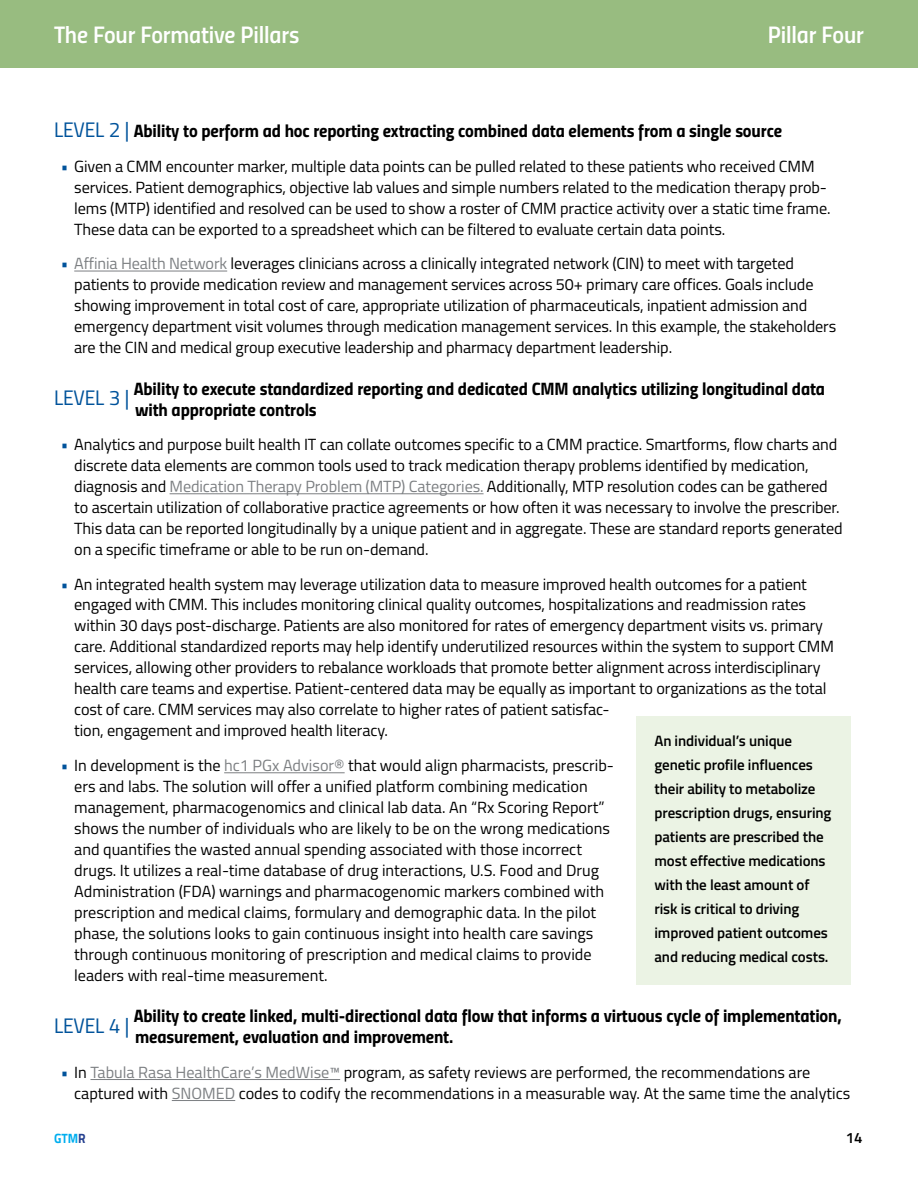
<style>
.page{position:relative;width:918px;height:1188px;background:#fff}
.page>*{position:absolute;margin:0;border:0;box-sizing:border-box;transform-origin:0 0}
.body{font:24px "Titillium Semibold Upright";letter-spacing:-.005em;color:#fff}
.Level_1_-_2_lines{font:21px "Titillium Regular Upright";letter-spacing:-.005em;color:#00539b}
.Level_1_-_2_lines-2{font:18px/21px "Titillium Bold Upright";letter-spacing:-.005em;color:#000}
.Level_1_-_long_state{font:18px "Titillium Bold Upright";letter-spacing:-.005em;color:#000}
.t1{font:16.2px/21px "Titillium";letter-spacing:-.005em;color:#000}
.call_out{font:600 15px/24px "Titillium";letter-spacing:-.005em;color:#000}
.Summary_author{font:600 15px "Titillium";color:#000}
.Summary_author-2{font:700 13.5px "Titillium";color:#00aeef;scale:.9 1}
.s1{font-family:"Titillium Regular Upright";font-size:21px;color:#00539b}
.s2{color:#00539b}
.s3{color:#7c7f82}
.s4{color:#25408f}
</style>
<div class="page">
<hr style="left:74px;top:271px;width:153px;height:1px;background:#7c7f82">
<hr style="left:170px;top:494px;width:314px;height:1px;background:#7c7f82">
<hr style="left:224px;top:773px;width:121px;height:1px;background:#7c7f82">
<hr style="left:90px;top:1079px;width:250px;height:1px;background:#7c7f82">
<hr style="left:172px;top:1100px;width:63px;height:1px;background:#7c7f82">
<div style="left:0;top:0;width:918px;height:68px;background:#98bc80"></div>
<div style="left:636px;top:716px;width:214px;height:269px;background:#ebf3e4"></div>
<p class="body" style="left:54px;top:16px;width:247px">The Four Formative Pillars</p>
<p class="body" style="left:768px;top:16px;width:98px">Pillar Four</p>
<p class="Level_1_-_long_state" style="left:54px;top:117px;width:730px"><span class="s1">LEVEL 2 |</span> Ability to perform ad hoc reporting extracting combined data elements from a single source</p>
<p class="t1" style="left:74px;top:155px;width:758px;text-indent:-14px"><span class="s2">•</span> Given a CMM encounter marker, multiple data points can be pulled related to these patients who received CMM services. Patient demographics, objective lab values and simple numbers related to the medication therapy prob&shy;lems (MTP) identified and resolved can be used to show a roster of CMM practice activity over a static time frame.<br>These data can be exported to a spreadsheet which can be filtered to evaluate certain data points.</p>
<p class="t1" style="left:74px;top:252px;width:763px;text-indent:-14px"><span class="s2">•</span> <span class="s3">Affinia Health Network</span> leverages clinicians across a clinically integrated network (CIN) to meet with targeted patients to provide medication review and management services across 50+ primary care offices. Goals include showing improvement in total cost of care, appropriate utilization of pharmaceuticals, inpatient admission and emergency department visit volumes through medication management services. In this example, the stakeholders are the CIN and medical group executive leadership and pharmacy department leadership.</p>
<p class="Level_1_-_2_lines" style="left:54px;top:382px;width:77px">LEVEL 3 |</p>
<p class="Level_1_-_2_lines-2" style="left:134px;top:377px;width:693px">Ability to execute standardized reporting and dedicated CMM analytics utilizing longitudinal data with appropriate controls</p>
<p class="t1" style="left:74px;top:433px;width:770px;text-indent:-13px"><span class="s2">•</span> Analytics and purpose built health IT can collate outcomes specific to a CMM practice. Smartforms, flow charts and discrete data elements are common tools used to track medication therapy problems identified by medication, diagnosis and <span class="s3">Medication Therapy Problem (MTP) Categories.</span> Additionally, MTP resolution codes can be gathered to ascertain utilization of collaborative practice agreements or how often it was necessary to involve the prescriber.<br>This data can be reported longitudinally by a unique patient and in aggregate. These are standard reports generated on a specific timeframe or able to be run on-demand.</p>
<p class="t1" style="left:74px;top:573px;width:761px;text-indent:-14px"><span class="s2">•</span> An integrated health system may leverage utilization data to measure improved health outcomes for a patient engaged with CMM. This includes monitoring clinical quality outcomes, hospitalizations and readmission rates within 30 days post-discharge. Patients are also monitored for rates of emergency department visits vs. primary care. Additional standardized reports may help identify underutilized resources within the system to support CMM services, allowing other providers to rebalance workloads that promote better alignment across interdisciplinary health care teams and expertise. Patient-centered data may be equally as important to organizations as the total cost of care. CMM services may also correlate to higher rates of patient satisfac-<br>tion, engagement and improved health literacy.</p>
<p class="t1" style="left:61px;top:754px;width:555px"><span class="s2">•</span> In development is the <span class="s3">hc1 PGx Advisor®</span> that would align pharmacists, prescrib-</p>
<p class="t1" style="left:74px;top:775px;width:537px">ers and labs. The solution will offer a unified platform combining medication management, pharmacogenomics and clinical lab data. An “Rx Scoring Report” shows the number of individuals who are likely to be on the wrong medications and quantifies the wasted annual spending associated with those incorrect drugs. It utilizes a real-time database of drug interactions, U.S. Food and Drug Administration (FDA) warnings and pharmacogenomic markers combined with prescription and medical claims, formulary and demographic data. In the pilot phase, the solutions looks to gain continuous insight into health care savings through continuous monitoring of prescription and medical claims to provide leaders with real-time measurement.</p>
<p class="Level_1_-_2_lines" style="left:54px;top:1010px;width:77px">LEVEL 4 |</p>
<p class="Level_1_-_2_lines-2" style="left:134px;top:1004px;width:710px">Ability to create linked, multi-directional data flow that informs a virtuous cycle of implementation, measurement, evaluation and improvement.</p>
<p class="t1" style="left:74px;top:1061px;width:778px;text-indent:-14px"><span class="s2">•</span> In <span class="s3">Tabula Rasa HealthCare’s MedWise™</span> program, as safety reviews are performed, the recommendations are captured with <span class="s3">SNOMED</span> codes to codify the recommendations in a measurable way. At the same time the analytics</p>
<p class="call_out" style="left:654px;top:728px;width:179px">An individual’s unique genetic profile influences their ability to metabolize prescription drugs, ensuring patients are prescribed the most effective medications with the least amount of risk is critical to driving improved patient outcomes and reducing medical costs.</p>
<p class="Summary_author-2" style="left:54px;top:1128px;width:37px">GTM<span class="s4">R</span></p>
<p class="Summary_author" style="left:846px;top:1127px;width:18px">14</p>
</div>
